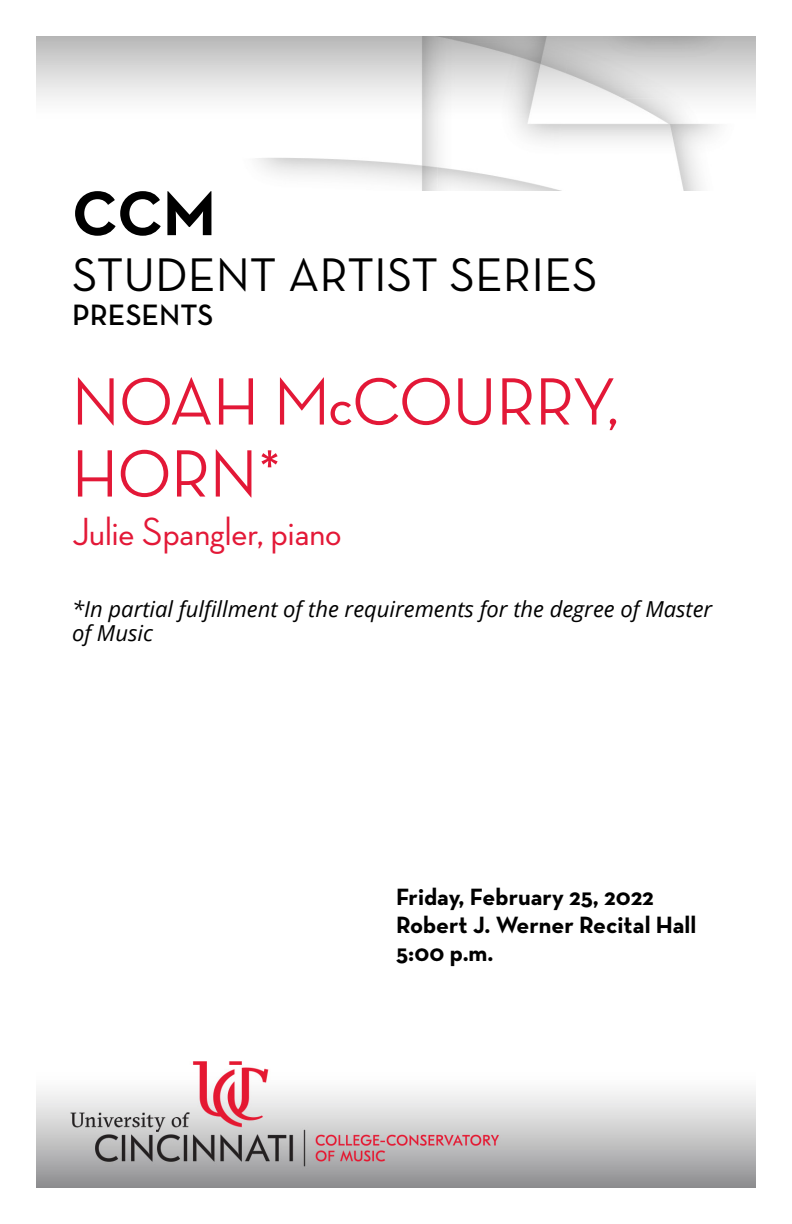
<style>
.page{position:relative;width:792px;height:1224px;background:#fff}
.page>*{position:absolute;margin:0;border:0;box-sizing:border-box;transform-origin:0 0}
.Concert_Title{font:500 68px/72px "Neutra Disp";color:#e31837}
.Page_Intro{font:700 64px "Neutra Text";color:#000}
.Page_Intro-2{font:48px "Neutra Text";color:#000}
.Concert_Title-2{font:500 40px "Neutra Disp";color:#e31837}
.Page_Intro-3{font:600 30px "Neutra Text";color:#000}
.Date_Venue_Time{font:700 24px "Neutra Text";color:#000}
.Concert_Title-3{font:italic 22px/24px "Open Sans";color:#000}
</style>
<div class="page">
<img style="left:36px;top:36px;width:720px;height:154px">
<img style="left:36px;top:1061px;width:720px;height:127px">
<h1 class="Page_Intro" style="left:72px;top:173px;width:145px">CCM</h1>
<h1 class="Page_Intro-2" style="left:72px;top:246px;width:527px">STUDENT ARTIST SERIES</h1>
<h1 class="Page_Intro-3" style="left:72px;top:297px;width:143px">PRESENTS</h1>
<h1 class="Concert_Title" style="left:72px;top:366px;width:548px">NOAH McCOURRY,<br>HORN*</h1>
<h1 class="Concert_Title-2" style="left:72px;top:509px;width:271px">Julie Spangler, piano</h1>
<h1 class="Concert_Title-3" style="left:72px;top:596px;width:642px">*In partial fulfillment of the requirements for the degree of Master of Music</h1>
<h3 class="Date_Venue_Time" style="left:396px;top:882px;width:259px">Friday, February 25, 2022</h3>
<h3 class="Date_Venue_Time" style="left:396px;top:910px;width:302px">Robert J. Werner Recital Hall</h3>
<h3 class="Date_Venue_Time" style="left:396px;top:938px;width:99px">5:00 p.m.</h3>
</div>
